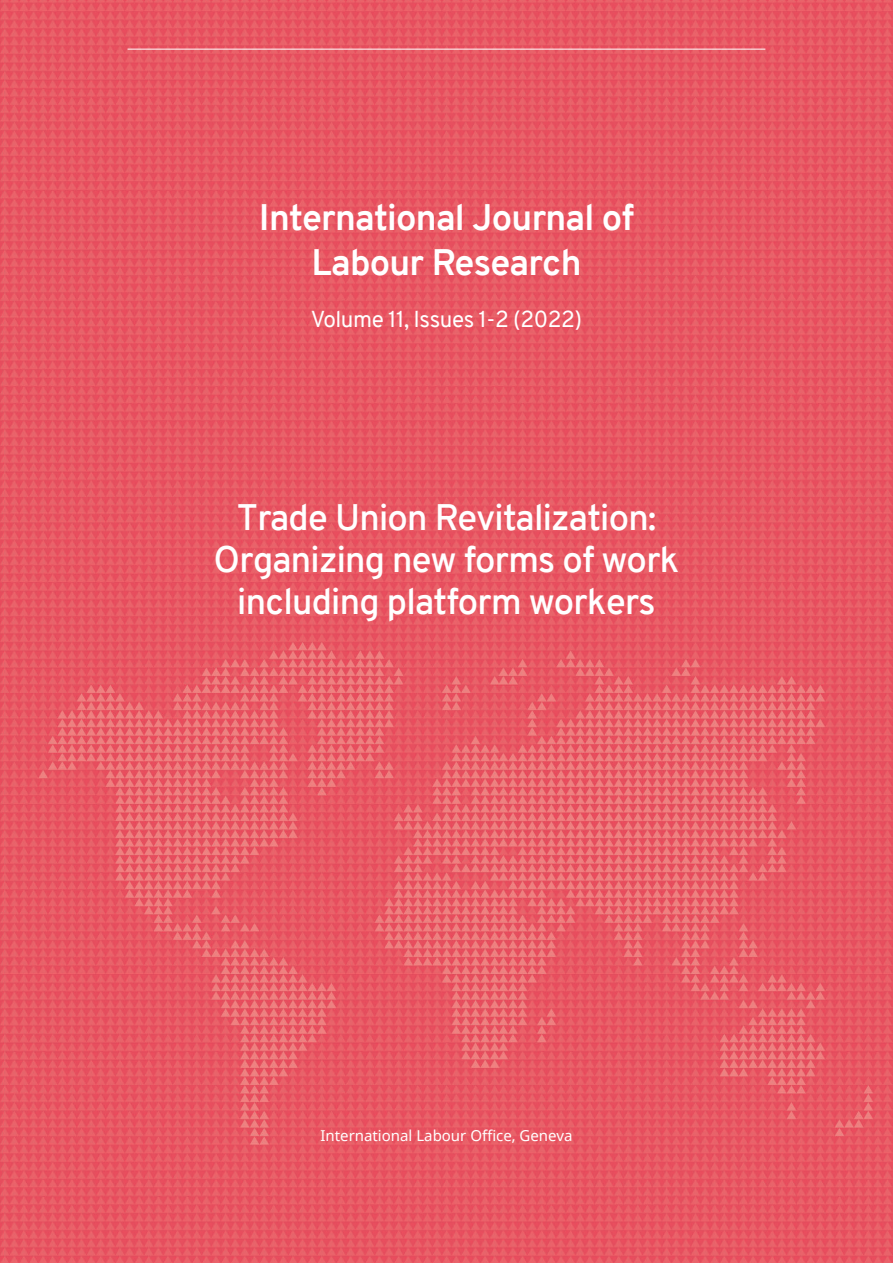
<style>
.page{position:relative;width:893px;height:1263px;background:#fff}
.page>*{position:absolute;margin:0;border:0;box-sizing:border-box;transform-origin:0 0}
.t1{font:600 36px/42px "Overpass";letter-spacing:-.02em;color:#fff;text-align:center}
.t2{font:700 36px/45px "Overpass";letter-spacing:-.02em;color:#fff;text-align:center}
.t3{font:22.5px "Overpass";letter-spacing:-.02em;color:#fff}
.t4{font:15px "Noto Sans";color:#fff}
</style>
<div class="page">
<img style="left:0;top:0;width:893px;height:1263px">
<hr style="left:128px;top:49px;width:637px;height:1px;background:#fff">
<p class="t2" style="left:259px;top:195px;width:377px">International Journal of<br>Labour Research</p>
<p class="t3" style="left:311px;top:303px;width:273px">Volume 11, Issues 1-2 (2022)</p>
<p class="t1" style="left:213px;top:497px;width:467px">Trade Union Revitalization:<br>Organizing new forms of work including platform workers</p>
<p class="t4" style="left:320px;top:1125px;width:254px">International Labour Office, Geneva</p>
</div>
